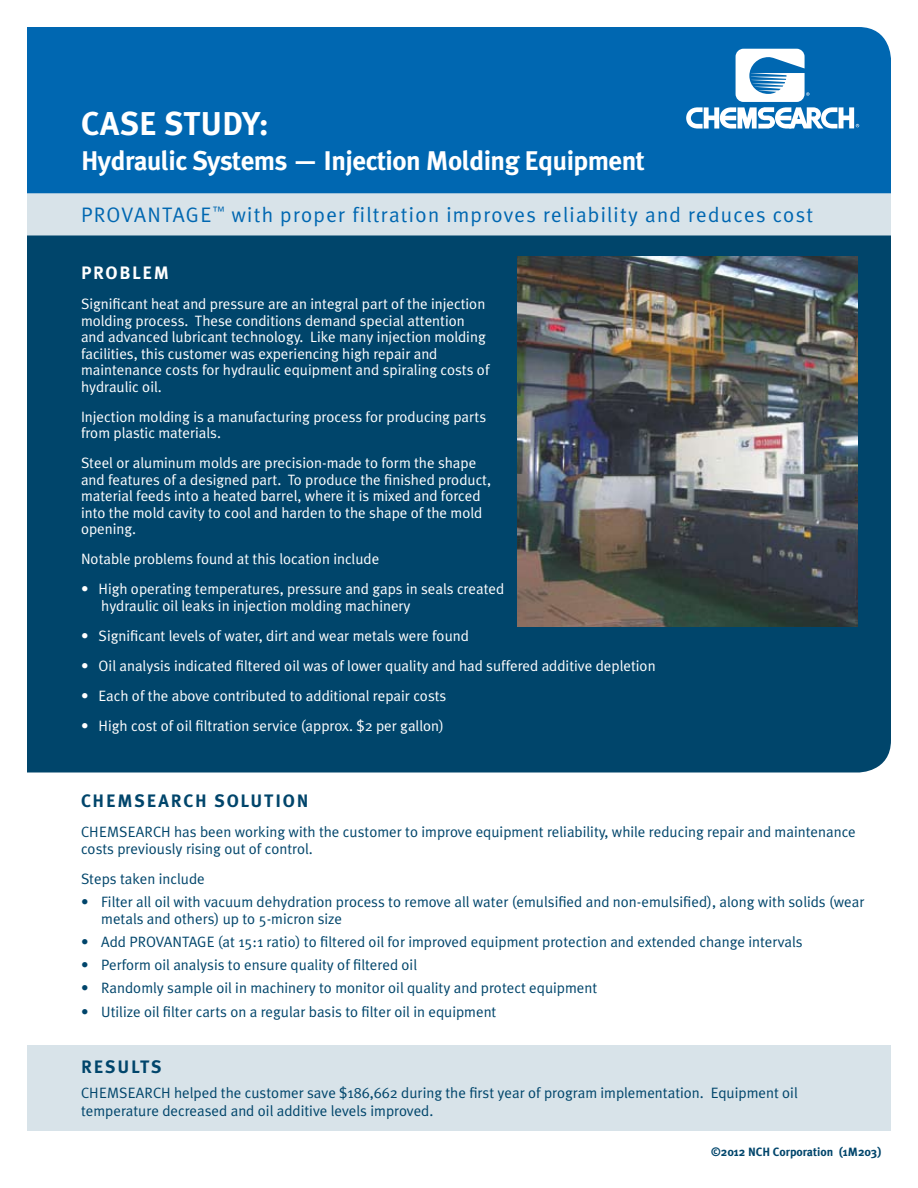
<style>
.page{position:relative;width:918px;height:1188px;background:#fff}
.page>*{position:absolute;margin:0;border:0;box-sizing:border-box;transform-origin:0 0}
.t1{font:700 33px "Meta Plus";color:#fff}
.t2{font:700 27px "Meta Plus";letter-spacing:-.02em;color:#fff}
.t3{font:21px "Meta Plus Normal";letter-spacing:.06em;color:#0067b1}
.t4{font:700 18px "Meta Plus";letter-spacing:.1em;color:#00456b}
.t5{font:700 18px "Meta Plus";letter-spacing:.1em;color:#fff}
.t6{font:15px/16.5px "Meta Plus Normal";color:#fff}
.t7{font:15px/16.5px "Meta Plus Normal";color:#00456b}
.t8{font:700 12px "Meta Plus";color:#00456b}
</style>
<div class="page">
<div style="left:27px;top:190px;width:864px;height:52px;background:#d8e3e9"></div>
<div style="left:27px;top:235px;width:864px;height:538px;background:#00456b"></div>
<div style="left:27px;top:27px;width:864px;height:166px;background:#0067b1"></div>
<div style="left:27px;top:1046px;width:864px;height:85px;background:#d8e3e9"></div>
<svg style="left:686px;top:49px;width:173px;height:80px"></svg>
<img style="left:518px;top:256px;width:340px;height:370px">
<h1 class="t1" style="left:81px;top:105px;width:189px">CASE STUDY:</h1>
<h2 class="t2" style="left:81px;top:145px;width:565px">Hydraulic Systems — Injection Molding Equipment</h2>
<h3 class="t3" style="left:81px;top:203px;width:734px">PROVANTAGE<sup>™</sup> with proper filtration improves reliability and reduces cost</h3>
<p class="t5" style="left:81px;top:263px;width:90px">PROBLEM</p>
<p class="t6" style="left:81px;top:296px;width:410px">Significant heat and pressure are an integral part of the injection molding process. These conditions demand special attention and advanced lubricant technology. Like many injection molding facilities, this customer was experiencing high repair and maintenance costs for hydraulic equipment and spiraling costs of hydraulic oil.</p>
<p class="t6" style="left:81px;top:408px;width:407px">Injection molding is a manufacturing process for producing parts from plastic materials.</p>
<p class="t6" style="left:81px;top:455px;width:412px">Steel or aluminum molds are precision-made to form the shape and features of a designed part. To produce the finished product, material feeds into a heated barrel, where it is mixed and forced into the mold cavity to cool and harden to the shape of the mold opening.</p>
<p class="t6" style="left:81px;top:551px;width:300px">Notable problems found at this location include</p>
<p class="t6" style="left:101px;top:581px;width:405px;text-indent:-20px">• High operating temperatures, pressure and gaps in seals created hydraulic oil leaks in injection molding machinery</p>
<p class="t6" style="left:81px;top:627px;width:390px">• Significant levels of water, dirt and wear metals were found</p>
<p class="t6" style="left:81px;top:657px;width:576px">• Oil analysis indicated filtered oil was of lower quality and had suffered additive depletion</p>
<p class="t6" style="left:81px;top:687px;width:367px">• Each of the above contributed to additional repair costs</p>
<p class="t6" style="left:81px;top:717px;width:364px">• High cost of oil filtration service (approx. $2 per gallon)</p>
<p class="t4" style="left:81px;top:791px;width:229px">CHEMSEARCH SOLUTION</p>
<p class="t7" style="left:81px;top:824px;width:776px">CHEMSEARCH has been working with the customer to improve equipment reliability, while reducing repair and maintenance costs previously rising out of control.</p>
<p class="t7" style="left:81px;top:870px;width:125px">Steps taken include</p>
<p class="t7" style="left:101px;top:894px;width:765px;text-indent:-20px">• Filter all oil with vacuum dehydration process to remove all water (emulsified and non-emulsified), along with solids (wear metals and others) up to 5-micron size</p>
<p class="t7" style="left:81px;top:933px;width:723px">• Add PROVANTAGE (at 15:1 ratio) to filtered oil for improved equipment protection and extended change intervals</p>
<p class="t7" style="left:81px;top:957px;width:338px">• Perform oil analysis to ensure quality of filtered oil</p>
<p class="t7" style="left:81px;top:980px;width:518px">• Randomly sample oil in machinery to monitor oil quality and protect equipment</p>
<p class="t7" style="left:81px;top:1003px;width:417px">• Utilize oil filter carts on a regular basis to filter oil in equipment</p>
<p class="t4" style="left:81px;top:1056px;width:82px">RESULTS</p>
<p class="t7" style="left:81px;top:1083px;width:718px;line-height:18px">CHEMSEARCH helped the customer save $186,662 during the first year of program implementation. Equipment oil temperature decreased and oil additive levels improved.</p>
<p class="t8" style="left:711px;top:1145px;width:172px">©2012 NCH Corporation (1M203)</p>
</div>
